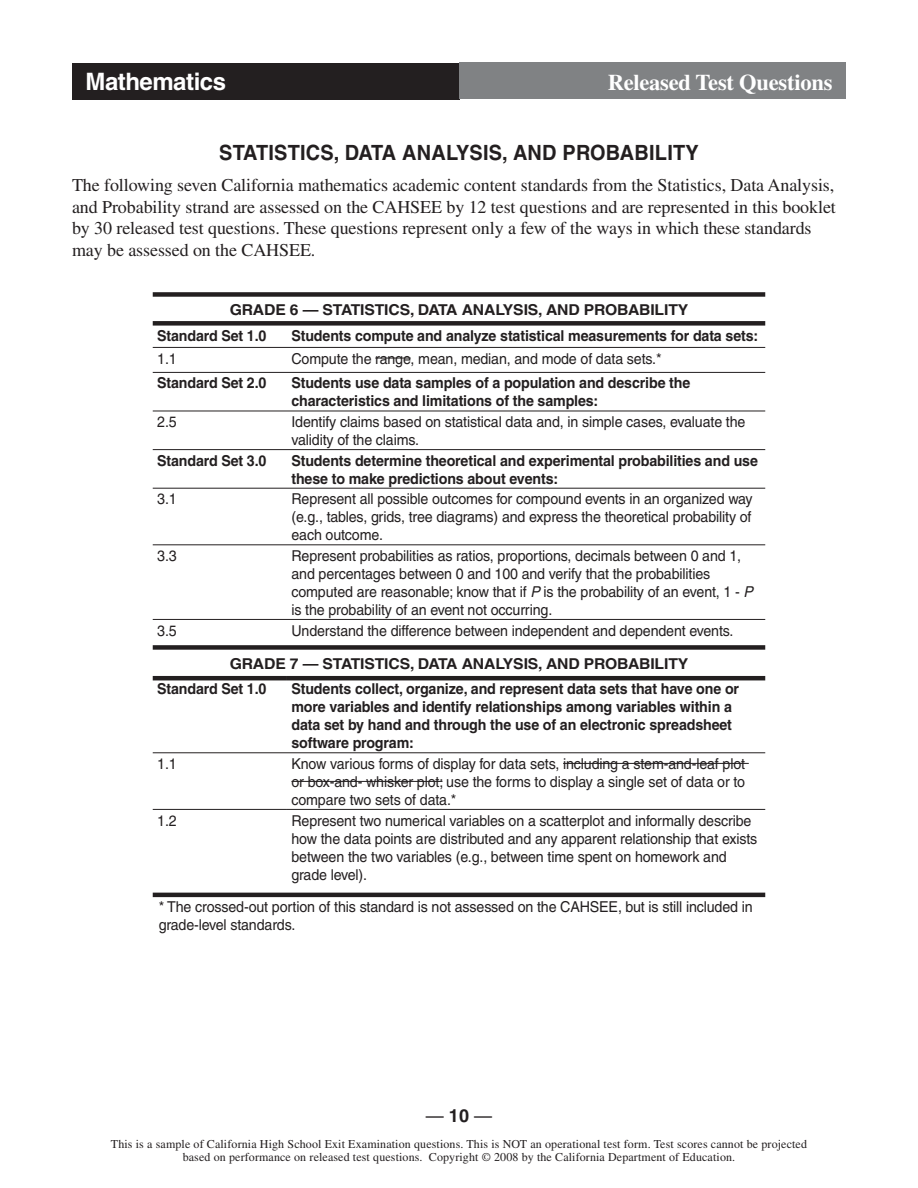
<style>
.page{position:relative;width:918px;height:1188px;background:#fff}
.page>*{position:absolute;margin:0;border:0;box-sizing:border-box;transform-origin:0 0}
.t1{font:700 24px "Helvetica";letter-spacing:-.02em;color:#fff}
.t2{font:700 22.5px "Times";letter-spacing:-.01em;color:#fff}
.t3{font:700 21px "Helvetica";letter-spacing:.01em;color:#231f20;scale:.95 1}
.t4{font:18px/21.8px "Times";letter-spacing:-.005em;color:#231f20}
.t5{font:18px "Helvetica";color:#231f20}
.t6{font:15px/18px "Helvetica";letter-spacing:-.01em;color:#231f20;scale:.95 1}
.t7{font:700 15px/18px "Helvetica";letter-spacing:-.01em;color:#231f20;scale:.95 1}
.t8{font:700 15px/26.5px "Helvetica";letter-spacing:-.01em;color:#231f20;scale:1.05 1}
.t9{font:12px/13.5px "Times";letter-spacing:.01em;color:#231f20;text-align:center}
.s1{font-style:italic}
.s2{font-weight:700}
</style>
<div class="page">
<div style="left:72px;top:63px;width:387px;height:36px;background:#231f20"></div>
<div style="left:459px;top:63px;width:387px;height:36px;background:#808284"></div>
<hr style="left:153px;top:347px;width:612px;height:1px;background:#231f20">
<hr style="left:153px;top:372px;width:612px;height:1px;background:#231f20">
<hr style="left:153px;top:411px;width:612px;height:1px;background:#231f20">
<hr style="left:153px;top:449px;width:612px;height:1px;background:#231f20">
<hr style="left:153px;top:488px;width:612px;height:1px;background:#231f20">
<hr style="left:153px;top:544px;width:612px;height:1px;background:#231f20">
<hr style="left:153px;top:619px;width:612px;height:1px;background:#231f20">
<hr style="left:153px;top:752px;width:612px;height:1px;background:#231f20">
<hr style="left:153px;top:809px;width:134px;height:1px;background:#231f20">
<hr style="left:287px;top:809px;width:478px;height:1px;background:#231f20">
<hr style="left:153px;top:893px;width:612px;height:4px;background:#231f20">
<div style="left:153px;top:292px;width:612px;height:5px;background:#231f20"></div>
<div style="left:153px;top:321px;width:612px;height:5px;background:#231f20"></div>
<div style="left:153px;top:645px;width:612px;height:5px;background:#231f20"></div>
<hr style="left:153px;top:676px;width:134px;height:4px;background:#231f20">
<hr style="left:287px;top:676px;width:478px;height:4px;background:#231f20">
<hr style="left:375px;top:358px;width:36px;height:1px;background:#231f20">
<hr style="left:563px;top:763px;width:186px;height:1px;background:#231f20">
<hr style="left:291px;top:781px;width:151px;height:1px;background:#231f20">
<p class="t1" style="left:86px;top:73px;width:142px">Mathematics</p>
<p class="t2" style="left:608px;top:74px;width:226px">Released Test Questions</p>
<p class="t3" style="left:219px;top:145px;width:506px">STATISTICS, DATA ANALYSIS, AND PROBABILITY</p>
<p class="t4" style="left:72px;top:176px;width:765px">The following seven California mathematics academic content standards from the Statistics, Data Analysis, and Probability strand are assessed on the CAHSEE by 12 test questions and are represented in this booklet by 30 released test questions. These questions represent only a few of the ways in which these standards may be assessed on the CAHSEE.</p>
<p class="t8" style="left:157px;top:298px;width:507px;text-indent:72px">GRADE 6 — STATISTICS, DATA ANALYSIS, AND PROBABILITY<br>Standard Set 1.0</p>
<p class="t7" style="left:291px;top:328px;width:493px">Students compute and analyze statistical measurements for data sets:</p>
<p class="t6" style="left:157px;top:351px;width:22px">1.1</p>
<p class="t6" style="left:291px;top:351px;width:391px">Compute the range, mean, median, and mode of data sets.*</p>
<p class="t7" style="left:157px;top:376px;width:116px">Standard Set 2.0</p>
<p class="t7" style="left:291px;top:376px;width:421px">Students use data samples of a population and describe the characteristics and limitations of the samples:</p>
<p class="t6" style="left:157px;top:414px;width:22px">2.5</p>
<p class="t6" style="left:291px;top:414px;width:479px">Identify claims based on statistical data and, in simple cases, evaluate the validity of the claims.</p>
<p class="t7" style="left:157px;top:453px;width:116px">Standard Set 3.0</p>
<p class="t7" style="left:291px;top:453px;width:493px">Students determine theoretical and experimental probabilities and use these to make predictions about events:</p>
<p class="t6" style="left:157px;top:491px;width:22px">3.1</p>
<p class="t6" style="left:291px;top:491px;width:487px;text-align:justify">Represent all possible outcomes for compound events in an organized way (e.g., tables, grids, tree diagrams) and express the theoretical probability of each outcome.</p>
<p class="t6" style="left:157px;top:548px;width:22px">3.3</p>
<p class="t6" style="left:291px;top:548px;width:487px">Represent probabilities as ratios, proportions, decimals between 0 and 1, and percentages between 0 and 100 and verify that the probabilities computed are reasonable; know that if <span class="s1">P</span> is the probability of an event, 1 - <span class="s1">P </span>is the probability of an event not occurring.</p>
<p class="t6" style="left:157px;top:623px;width:22px">3.5</p>
<p class="t6" style="left:291px;top:623px;width:467px">Understand the difference between independent and dependent events.</p>
<p class="t8" style="left:157px;top:652px;width:507px;line-height:25.7px;text-indent:72px">GRADE 7 — STATISTICS, DATA ANALYSIS, AND PROBABILITY<br>Standard Set 1.0</p>
<p class="t7" style="left:291px;top:681px;width:473px">Students collect, organize, and represent data sets that have one or more variables and identify relationships among variables within a data set by hand and through the use of an electronic spreadsheet software program:</p>
<p class="t6" style="left:157px;top:756px;width:22px">1.1</p>
<p class="t6" style="left:291px;top:756px;width:479px;text-align:justify">Know various forms of display for data sets, including a stem-and-leaf plot or box-and- whisker plot; use the forms to display a single set of data or to compare two sets of data.*</p>
<p class="t6" style="left:157px;top:813px;width:22px">1.2</p>
<p class="t6" style="left:291px;top:813px;width:492px">Represent two numerical variables on a scatterplot and informally describe how the data points are distributed and any apparent relationship that exists between the two variables (e.g., between time spent on homework and grade level).</p>
<p class="t6" style="left:159px;top:900px;width:627px">* The crossed-out portion of this standard is not assessed on the CAHSEE, but is still included in grade-level standards.</p>
<p class="t5" style="left:426px;top:1109px;width:68px">— <span class="s2">10</span> —</p>
<p class="t9" style="left:111px;top:1138px;width:698px">This is a sample of California High School Exit Examination questions. This is NOT an operational test form. Test scores cannot be projected based on performance on released test questions. Copyright © 2008 by the California Department of Education.</p>
</div>
